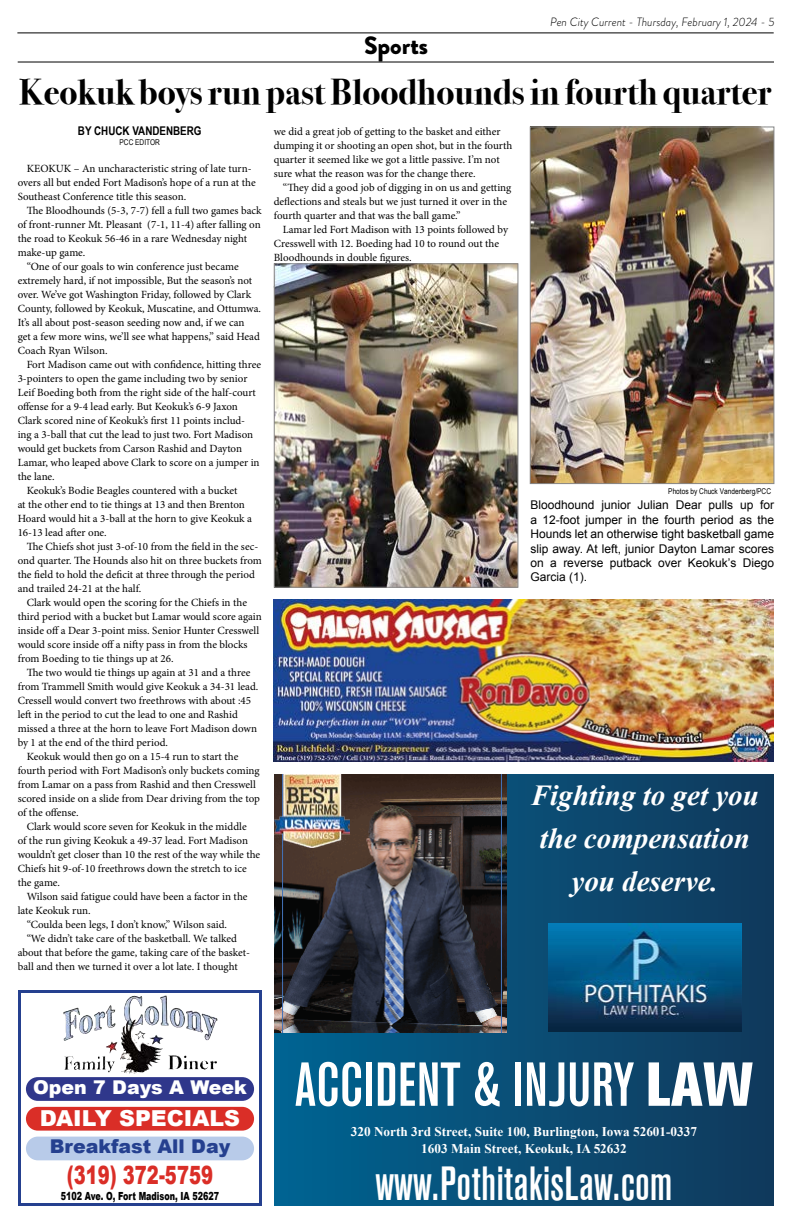
<style>
.page{position:relative;width:792px;height:1224px;background:#fff}
.page>*{position:absolute;margin:0;border:0;box-sizing:border-box;transform-origin:0 0}
.t1{font:65px "Ancona Cd";color:#fff}
.t2{font:50px "Ancona Cd";color:#fff}
.t3{font:700 36px "Bodoni Svty Two ITCTT";color:#000}
.t4{font:italic 700 29px/43px "Times New Roman";color:#fff;text-align:center}
.t5{font:900 25.2px "Arial";color:#da2e27;scale:.71 1}
.t6{font:900 25px "Brandon Grotesque";color:#000}
.t7{font:900 22px "Arial";color:#fff}
.t8{font:900 19px "Arial";color:#25408f}
.t9{font:900 19px "Arial";color:#fff}
.t10{font:700 13.3px/17px "Times New Roman";color:#fff;text-align:center}
.t11{font:12px/14.4px "Arial";color:#000;text-align:justify}
.t12{font:italic 300 12px "Brandon Grotesque";color:#000}
.t13{font:700 12px "Arial Narrow";color:#000}
.t14{font:900 11.2px "Arial";color:#000;scale:.71 1}
.t15{font:11px/14px "Minion Pro";color:#000}
.t16{font:8px "Arial Narrow";color:#000}
.s1{font-weight:800}
</style>
<div class="page">
<hr style="left:17px;top:32px;width:757px;height:1px;background:#000">
<hr style="left:18px;top:62px;width:756px;height:1px;background:#000">
<img style="left:274px;top:599px;width:500px;height:162px">
<img style="left:120px;top:995px;width:49px;height:79px">
<div style="left:26px;top:1077px;width:228px;height:24px;background:#2f378b;border-radius:12px"></div>
<div style="left:26px;top:1107px;width:228px;height:24px;background:#da2e27;border-radius:12px"></div>
<div style="left:26px;top:1137px;width:228px;height:23px;background:#b8cbe9;border-radius:12px"></div>
<div style="left:18px;top:990px;width:244px;height:216px;border:3px solid #25408f"></div>
<div style="left:274px;top:774px;width:500px;height:432px;background:linear-gradient(to right,#006492,#12395b)"></div>
<img style="left:274px;top:774px;width:232px;height:259px">
<img style="left:274px;top:774px;width:75px;height:73px">
<img style="left:548px;top:924px;width:193px;height:108px">
<img style="left:532px;top:129px;width:240px;height:353px">
<div style="left:530px;top:127px;width:244px;height:357px;border:1px solid #888787"></div>
<img style="left:276px;top:266px;width:240px;height:320px">
<div style="left:274px;top:264px;width:244px;height:324px;border:1px solid #888787"></div>
<h3 class="t6" style="left:364px;top:28px;width:66px">Sports</h3>
<p class="t12" style="left:550px;top:14px;width:226px">Pen City Current - Thursday, February 1, 2024 - 5</p>
<h3 class="t3" style="left:19px;top:62px;width:754px">Keokuk boys run past Bloodhounds in fourth quarter</h3>
<p class="t13" style="left:78px;top:122px;width:125px">BY CHUCK VANDENBERG</p>
<p class="t16" style="left:120px;top:136px;width:42px">PCC EDITOR</p>
<p class="t15" style="left:18px;top:162px;width:239px;text-indent:9px">KEOKUK – An uncharacteristic string of late turn&shy;overs all but ended Fort Madison’s hope of a run at the<br>Southeast Conference title this season.</p>
<p class="t15" style="left:27px;top:204px;width:236px">The Bloodhounds (5-3, 7-7) fell a full two games back</p>
<p class="t15" style="left:18px;top:218px;width:245px">of front-runner Mt. Pleasant (7-1, 11-4) after falling on</p>
<p class="t15" style="left:18px;top:232px;width:231px">the road to Keokuk 56-46 in a rare Wednesday night</p>
<p class="t15" style="left:18px;top:246px;width:69px">make-up game.</p>
<p class="t15" style="left:27px;top:260px;width:214px">“One of our goals to win conference just became</p>
<p class="t15" style="left:18px;top:274px;width:236px">extremely hard, if not impossible, But the season’s not</p>
<p class="t15" style="left:18px;top:288px;width:235px">over. We’ve got Washington Friday, followed by Clark</p>
<p class="t15" style="left:18px;top:302px;width:245px">County, followed by Keokuk, Muscatine, and Ottumwa.</p>
<p class="t15" style="left:18px;top:316px;width:228px">It’s all about post-season seeding now and, if we can</p>
<p class="t15" style="left:18px;top:330px;width:244px">get a few more wins, we’ll see what happens,” said Head</p>
<p class="t15" style="left:18px;top:344px;width:91px">Coach Ryan Wilson.</p>
<p class="t15" style="left:27px;top:358px;width:236px">Fort Madison came out with confidence, hitting three</p>
<p class="t15" style="left:18px;top:372px;width:231px">3-pointers to open the game including two by senior</p>
<p class="t15" style="left:18px;top:386px;width:240px">Leif Boeding both from the right side of the half-court</p>
<p class="t15" style="left:18px;top:400px;width:222px">offense for a 9-4 lead early. But Keokuk’s 6-9 Jaxon</p>
<p class="t15" style="left:18px;top:414px;width:229px">Clark scored nine of Keokuk’s first 11 points includ-</p>
<p class="t15" style="left:18px;top:428px;width:237px">ing a 3-ball that cut the lead to just two. Fort Madison</p>
<p class="t15" style="left:18px;top:442px;width:226px">would get buckets from Carson Rashid and Dayton</p>
<p class="t15" style="left:18px;top:456px;width:243px">Lamar, who leaped above Clark to score on a jumper in</p>
<p class="t15" style="left:18px;top:470px;width:39px">the lane.</p>
<p class="t15" style="left:27px;top:484px;width:212px">Keokuk’s Bodie Beagles countered with a bucket</p>
<p class="t15" style="left:18px;top:498px;width:229px">at the other end to tie things at 13 and then Brenton</p>
<p class="t15" style="left:18px;top:512px;width:236px">Hoard would hit a 3-ball at the horn to give Keokuk a</p>
<p class="t15" style="left:18px;top:526px;width:91px">16-13 lead after one.</p>
<p class="t15" style="left:27px;top:540px;width:233px">The Chiefs shot just 3-of-10 from the field in the sec-</p>
<p class="t15" style="left:18px;top:554px;width:246px">ond quarter. The Hounds also hit on three buckets from</p>
<p class="t15" style="left:18px;top:568px;width:239px">the field to hold the deficit at three through the period</p>
<p class="t15" style="left:18px;top:582px;width:125px">and trailed 24-21 at the half.</p>
<p class="t15" style="left:27px;top:596px;width:222px">Clark would open the scoring for the Chiefs in the</p>
<p class="t15" style="left:18px;top:610px;width:246px">third period with a bucket but Lamar would score again</p>
<p class="t15" style="left:18px;top:624px;width:243px">inside off a Dear 3-point miss. Senior Hunter Cresswell</p>
<p class="t15" style="left:18px;top:638px;width:231px">would score inside off a nifty pass in from the blocks</p>
<p class="t15" style="left:18px;top:652px;width:158px">from Boeding to tie things up at 26.</p>
<p class="t15" style="left:27px;top:666px;width:225px">The two would tie things up again at 31 and a three</p>
<p class="t15" style="left:18px;top:680px;width:242px">from Trammell Smith would give Keokuk a 34-31 lead.</p>
<p class="t15" style="left:18px;top:694px;width:235px">Cressell would convert two freethrows with about :45</p>
<p class="t15" style="left:18px;top:708px;width:222px">left in the period to cut the lead to one and Rashid</p>
<p class="t15" style="left:18px;top:722px;width:241px">missed a three at the horn to leave Fort Madison down</p>
<p class="t15" style="left:18px;top:736px;width:152px">by 1 at the end of the third period.</p>
<p class="t15" style="left:27px;top:750px;width:213px">Keokuk would then go on a 15-4 run to start the</p>
<p class="t15" style="left:18px;top:764px;width:244px">fourth period with Fort Madison’s only buckets coming</p>
<p class="t15" style="left:18px;top:778px;width:240px">from Lamar on a pass from Rashid and then Cresswell</p>
<p class="t15" style="left:18px;top:792px;width:244px">scored inside on a slide from Dear driving from the top</p>
<p class="t15" style="left:18px;top:806px;width:63px">of the offense.</p>
<p class="t15" style="left:27px;top:820px;width:222px">Clark would score seven for Keokuk in the middle</p>
<p class="t15" style="left:18px;top:834px;width:232px">of the run giving Keokuk a 49-37 lead. Fort Madison</p>
<p class="t15" style="left:18px;top:848px;width:244px">wouldn’t get closer than 10 the rest of the way while the</p>
<p class="t15" style="left:18px;top:862px;width:231px">Chiefs hit 9-of-10 freethrows down the stretch to ice</p>
<p class="t15" style="left:18px;top:876px;width:44px">the game.</p>
<p class="t15" style="left:27px;top:890px;width:222px">Wilson said fatigue could have been a factor in the</p>
<p class="t15" style="left:18px;top:904px;width:75px">late Keokuk run.</p>
<p class="t15" style="left:27px;top:918px;width:202px">“Coulda been legs, I don’t know,” Wilson said.</p>
<p class="t15" style="left:27px;top:932px;width:212px">“We didn’t take care of the basketball. We talked</p>
<p class="t15" style="left:18px;top:946px;width:234px">about that before the game, taking care of the basket-</p>
<p class="t15" style="left:18px;top:960px;width:222px">ball and then we turned it over a lot late. I thought</p>
<p class="t15" style="left:274px;top:124px;width:240px">we did a great job of getting to the basket and either dumping it or shooting an open shot, but in the fourth quarter it seemed like we got a little passive. I’m not sure what the reason was for the change there.</p>
<p class="t15" style="left:274px;top:180px;width:239px;text-indent:9px">“They did a good job of digging in on us and getting deflections and steals but we just turned it over in the fourth quarter and that was the ball game.”</p>
<p class="t15" style="left:274px;top:222px;width:236px;text-indent:9px">Lamar led Fort Madison with 13 points followed by<br>Cresswell with 12. Boeding had 10 to round out the<br>Bloodhounds in double figures.</p>
<p class="t16" style="left:668px;top:485px;width:104px">Photos by Chuck Vandenberg/PCC</p>
<p class="t11" style="left:530px;top:498px;width:245px">Bloodhound junior Julian Dear pulls up for a 12-foot jumper in the fourth period as the Hounds let an otherwise tight basketball game slip away. At left, junior Dayton Lamar scores on a reverse putback over Keokuk’s Diego Garcia (1).</p>
<h3 class="t4" style="left:531px;top:773px;width:230px">Fighting to get you the compensation you deserve.</h3>
<h3 class="t9" style="left:33px;top:1073px;width:215px">Open 7 Days A Week</h3>
<h3 class="t7" style="left:40px;top:1102px;width:202px">DAILY SPECIALS</h3>
<h3 class="t8" style="left:50px;top:1133px;width:182px">Breakfast All Day</h3>
<h3 class="t5" style="left:67px;top:1157px;width:207px">(319) 372-5759</h3>
<p class="t14" style="left:61px;top:1188px;width:224px">5102 Ave. O, Fort Madison, IA 52627</p>
<h1 class="t1" style="left:295px;top:1039px;width:460px">ACCIDENT &amp; INJURY <span class="s1">LAW</span></h1>
<p class="t10" style="left:351px;top:1123px;width:348px">320 North 3rd Street, Suite 100, Burlington, Iowa 52601-0337<br>1603 Main Street, Keokuk, IA 52632</p>
<h2 class="t2" style="left:376px;top:1149px;width:298px">www.PothitakisLaw.com</h2>
</div>
